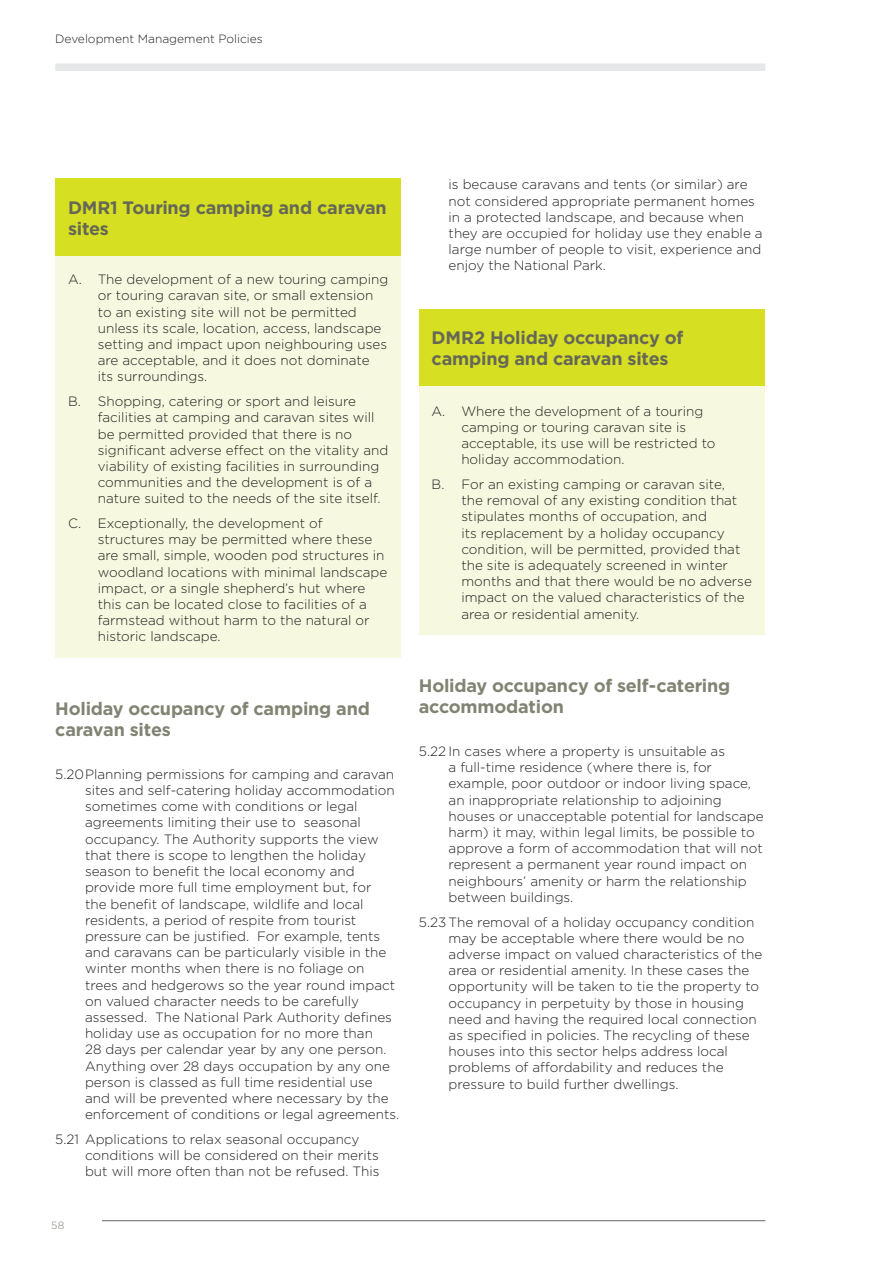
<style>
.page{position:relative;width:893px;height:1263px;background:#fff}
.page>*{position:absolute;margin:0;border:0;box-sizing:border-box;transform-origin:0 0}
.t1{font:700 18px/21px "Gotham";letter-spacing:-.01em;color:#818373}
.t2{font:700 18px/21px "Gotham";letter-spacing:-.01em;color:#666857}
.t3{font:300 13.5px/16.2px "Gotham";color:#231f20}
.t4{font:300 12px "Gotham";color:#231f20}
.t5{font:300 10.5px "Gotham";color:#818373}
</style>
<div class="page">
<div style="left:55px;top:179px;width:346px;height:77px;background:#d6df21"></div>
<div style="left:55px;top:256px;width:346px;height:402px;background:#f6f9df"></div>
<div style="left:419px;top:309px;width:346px;height:77px;background:#d6df21"></div>
<div style="left:419px;top:386px;width:346px;height:249px;background:#f6f9df"></div>
<hr style="left:102px;top:1220px;width:663px;height:1px;background:#636366">
<div style="left:55px;top:63px;width:710px;height:8px;background:#e6e7e9"></div>
<p class="t4" style="left:55px;top:31px;width:209px">Development Management Policies</p>
<h1 class="t2" style="left:68px;top:197px;width:320px">DMR1 Touring camping and caravan sites</h1>
<p class="t3" style="left:98px;top:271px;width:292px;text-indent:-30px">A. The development of a new touring camping or touring caravan site, or small extension to an existing site will not be permitted unless its scale, location, access, landscape setting and impact upon neighbouring uses are acceptable, and it does not dominate its surroundings.</p>
<p class="t3" style="left:98px;top:393px;width:292px;text-indent:-30px">B. Shopping, catering or sport and leisure facilities at camping and caravan sites will be permitted provided that there is no significant adverse effect on the vitality and viability of existing facilities in surrounding communities and the development is of a nature suited to the needs of the site itself.</p>
<p class="t3" style="left:98px;top:515px;width:291px;text-indent:-30px">C. Exceptionally, the development of structures may be permitted where these are small, simple, wooden pod structures in woodland locations with minimal landscape impact, or a single shepherd’s hut where this can be located close to facilities of a farmstead without harm to the natural or historic landscape.</p>
<h1 class="t1" style="left:55px;top:698px;width:316px">Holiday occupancy of camping and caravan sites</h1>
<p class="t3" style="left:85px;top:766px;width:316px;text-indent:-30px">5.20Planning permissions for camping and caravan sites and self-catering holiday accommodation sometimes come with conditions or legal agreements limiting their use to seasonal occupancy. The Authority supports the view that there is scope to lengthen the holiday season to benefit the local economy and provide more full time employment but, for<br>the benefit of landscape, wildlife and local residents, a period of respite from tourist pressure can be justified. For example, tents and caravans can be particularly visible in the winter months when there is no foliage on trees and hedgerows so the year round impact on valued character needs to be carefully assessed. The National Park Authority defines holiday use as occupation for no more than<br>28 days per calendar year by any one person.<br>Anything over 28 days occupation by any one person is classed as full time residential use and will be prevented where necessary by the enforcement of conditions or legal agreements.</p>
<p class="t3" style="left:85px;top:1130px;width:296px;text-indent:-30px">5.21 Applications to relax seasonal occupancy conditions will be considered on their merits but will more often than not be refused. This</p>
<p class="t5" style="left:51px;top:1218px;width:15px">58</p>
<p class="t3" style="left:449px;top:176px;width:316px">is because caravans and tents (or similar) are not considered appropriate permanent homes in a protected landscape, and because when they are occupied for holiday use they enable a large number of people to visit, experience and enjoy the National Park.</p>
<h1 class="t2" style="left:432px;top:327px;width:253px">DMR2 Holiday occupancy of camping and caravan sites</h1>
<p class="t3" style="left:461px;top:402px;width:256px;text-indent:-30px">A. Where the development of a touring camping or touring caravan site is acceptable, its use will be restricted to holiday accommodation.</p>
<p class="t3" style="left:461px;top:476px;width:292px;text-indent:-30px">B. For an existing camping or caravan site,<br>the removal of any existing condition that stipulates months of occupation, and<br>its replacement by a holiday occupancy condition, will be permitted, provided that the site is adequately screened in winter months and that there would be no adverse impact on the valued characteristics of the area or residential amenity.</p>
<h1 class="t1" style="left:419px;top:675px;width:313px">Holiday occupancy of self-catering accommodation</h1>
<p class="t3" style="left:449px;top:743px;width:317px;text-indent:-30px">5.22 In cases where a property is unsuitable as<br>a full-time residence (where there is, for example, poor outdoor or indoor living space, an inappropriate relationship to adjoining houses or unacceptable potential for landscape harm) it may, within legal limits, be possible to approve a form of accommodation that will not represent a permanent year round impact on neighbours’ amenity or harm the relationship between buildings.</p>
<p class="t3" style="left:449px;top:913px;width:315px;text-indent:-30px">5.23 The removal of a holiday occupancy condition may be acceptable where there would be no adverse impact on valued characteristics of the area or residential amenity. In these cases the opportunity will be taken to tie the property to occupancy in perpetuity by those in housing need and having the required local connection as specified in policies. The recycling of these houses into this sector helps address local problems of affordability and reduces the pressure to build further dwellings.</p>
</div>
